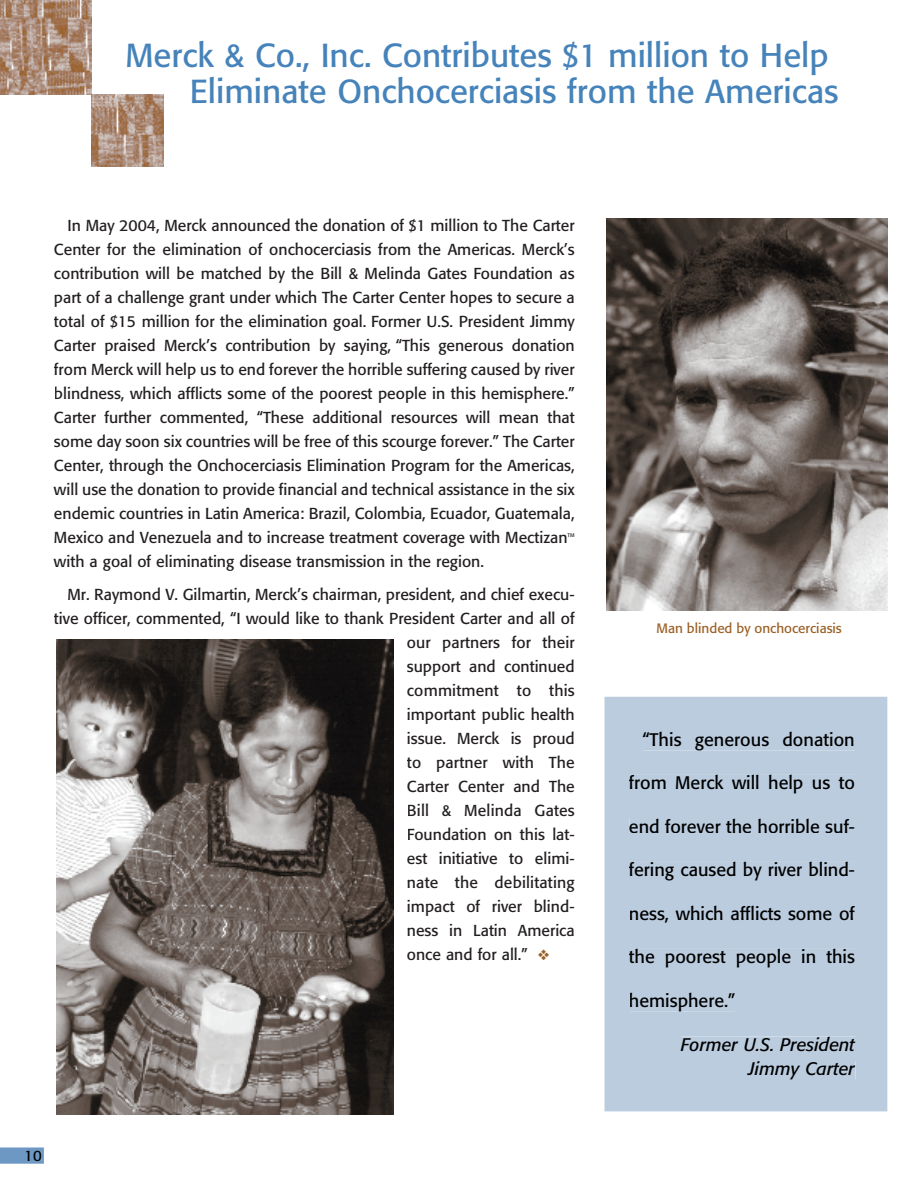
<style>
.page{position:relative;width:918px;height:1188px;background:#fff}
.page>*{position:absolute;margin:0;border:0;box-sizing:border-box;transform-origin:0 0}
.t1{font:33px/36px "Formata";color:#4583ba}
.t2{font:18px "Formata";color:#000}
.t3{font:italic 18px/24px "Formata";color:#000;text-align:right}
.t4{font:15.75px/24px "Formata";color:#231f20;text-align:justify}
.t5{font:15px "Formata";color:#000}
.t6{font:13.5px "Formata";color:#9c6126}
.t7{font:5.25px "Formata";color:#231f20}
.s1{color:#9c6126}
</style>
<div class="page">
<div style="left:605px;top:697px;width:282px;height:414px;background:#bbccdf"></div>
<svg style="left:0;top:1148px;width:44px;height:16px"></svg>
<div style="left:26px;top:1151px;width:15px;height:10px;background:#6e98c4"></div>
<img style="left:0;top:0;width:91px;height:94px">
<img style="left:92px;top:95px;width:72px;height:71px">
<div style="left:643px;top:731px;width:212px;height:19px;background:#bbccdf"></div>
<div style="left:629px;top:775px;width:226px;height:19px;background:#bbccdf"></div>
<div style="left:630px;top:818px;width:224px;height:15px;background:#bbccdf"></div>
<div style="left:629px;top:862px;width:225px;height:19px;background:#bbccdf"></div>
<div style="left:630px;top:905px;width:225px;height:17px;background:#bbccdf"></div>
<div style="left:629px;top:949px;width:226px;height:19px;background:#bbccdf"></div>
<div style="left:630px;top:992px;width:105px;height:19px;background:#bbccdf"></div>
<div style="left:681px;top:1037px;width:175px;height:14px;background:#bbccdf"></div>
<div style="left:747px;top:1061px;width:108px;height:18px;background:#bbccdf"></div>
<img style="left:57px;top:639px;width:336px;height:475px">
<img style="left:607px;top:219px;width:281px;height:391px">
<h1 class="t1" style="left:190px;top:38px;width:650px;text-indent:-65px">Merck &amp; Co., Inc. Contributes $1 million to Help<br>Eliminate Onchocerciasis from the Americas</h1>
<p class="t4" style="left:54px;top:214px;width:522px;text-indent:14px">In May 2004, Merck announced the donation of $1 million to The Carter Center for the elimination of onchocerciasis from the Americas. Merck’s contribution will be matched by the Bill &amp; Melinda Gates Foundation as part of a challenge grant under which The Carter Center hopes to secure a total of $15 million for the elimination goal. Former U.S. President Jimmy Carter praised Merck’s contribution by saying, “This generous donation from Merck will help us to end forever the horrible suffering caused by river blindness, which afflicts some of the poorest people in this hemisphere.” Carter further commented, “These additional resources will mean that some day soon six countries will be free of this scourge forever.” The Carter Center, through the Onchocerciasis Elimination Program for the Americas, will use the donation to provide financial and technical assistance in the six endemic countries in Latin America: Brazil, Colombia, Ecuador, Guatemala, Mexico and Venezuela and to increase treatment coverage with Mectizan</p>
<p class="t7" style="left:568px;top:532px;width:9px">TM</p>
<p class="t4" style="left:67px;top:545px;width:509px;line-height:32.7px;text-indent:-14px">with a goal of eliminating disease transmission in the region.<br>Mr. Raymond V. Gilmartin, Merck’s chairman, president, and chief execu-</p>
<p class="t4" style="left:407px;top:606px;width:169px;text-indent:-353px">tive officer, commented, “I would like to thank President Carter and all of our partners for their support and continued commitment to this important public health issue. Merck is proud to partner with The Carter Center and The Bill &amp; Melinda Gates Foundation on this lat&shy;est initiative to elimi&shy;nate the debilitating impact of river blind&shy;ness in Latin America once and for all.” <span class="s1">❖</span></p>
<p class="t5" style="left:24px;top:1146px;width:19px">10</p>
<p class="t6" style="left:657px;top:620px;width:187px">Man blinded by onchocerciasis</p>
<p class="t2" style="left:642px;top:728px;width:214px">“This generous donation</p>
<p class="t2" style="left:629px;top:772px;width:227px">from Merck will help us to</p>
<p class="t2" style="left:629px;top:815px;width:227px">end forever the horrible suf-</p>
<p class="t2" style="left:629px;top:859px;width:227px">fering caused by river blind-</p>
<p class="t2" style="left:629px;top:902px;width:227px">ness, which afflicts some of</p>
<p class="t2" style="left:629px;top:946px;width:227px">the poorest people in this</p>
<p class="t2" style="left:629px;top:989px;width:108px">hemisphere.”</p>
<p class="t3" style="left:681px;top:1033px;width:175px">Former U.S. President<br>Jimmy Carter</p>
</div>
